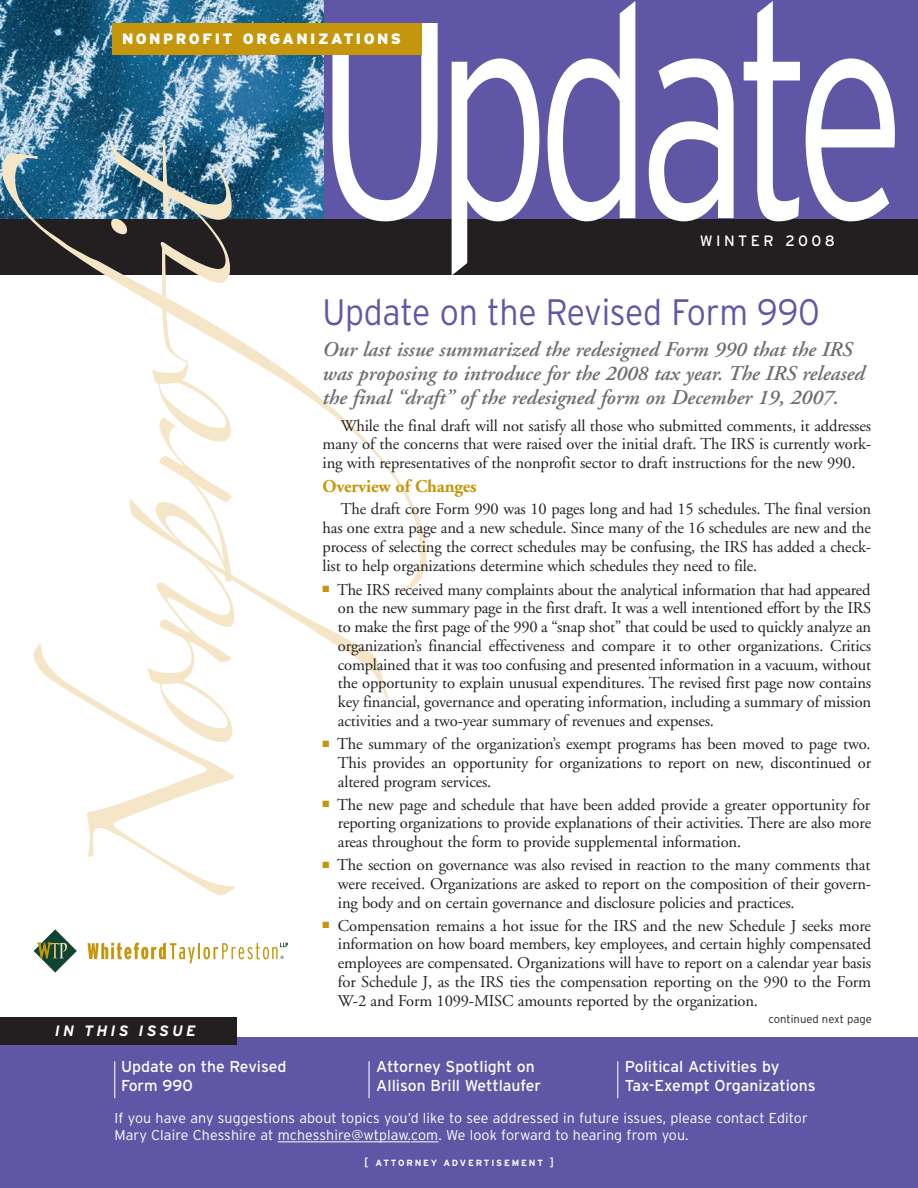
<style>
.page{position:relative;width:918px;height:1188px;background:#fff}
.page>*{position:absolute;margin:0;border:0;box-sizing:border-box;transform-origin:0 0}
.t1{font:300 297.9px "Interstate";letter-spacing:-.07em;color:#fff;scale:.7 1}
.t2{font:300 36.75px "Interstate";letter-spacing:-.005em;color:#5f57a6;scale:.92 1}
.t3{font:italic 600 21px/24px "Adobe Garamond";color:#6c6e70}
.t4{font:700 18px "Adobe Garamond";letter-spacing:-.01em;color:#c5960b}
.t5{font:16.5px/18.8px "Adobe Garamond";letter-spacing:-.01em;color:#231f20;text-align:justify}
.t6{font:15.75px/19.5px "Interstate";color:#fff}
.t7{font:900 15px "Interstate";letter-spacing:.165em;color:#fff}
.t8{font:italic 700 15px "Interstate";letter-spacing:.205em;color:#fff}
.t9{font:15px "Interstate";letter-spacing:.23em;color:#fff}
.t10{font:300 14.25px/17.2px "Interstate";letter-spacing:.005em;color:#fff}
.t11{font:300 11.25px "Interstate";color:#231f20}
.t12{font:700 9px "Interstate";letter-spacing:.205em;color:#fff}
.s1{color:#c5960b}
.s2{font-weight:400;font-size:12px}
</style>
<div class="page">
<img style="left:0;top:0;width:324px;height:219px">
<div style="left:324px;top:0;width:594px;height:219px;background:#5f57a6"></div>
<div style="left:0;top:219px;width:918px;height:56px;background:#231f20"></div>
<svg style="left:34px;top:644px;width:201px;height:251px"></svg>
<svg style="left:148px;top:699px;width:86px;height:43px"></svg>
<svg style="left:129px;top:593px;width:260px;height:106px"></svg>
<svg style="left:2px;top:153px;width:424px;height:440px"></svg>
<svg style="left:110px;top:139px;width:122px;height:144px"></svg>
<svg style="left:152px;top:358px;width:79px;height:144px"></svg>
<div style="left:0;top:1038px;width:918px;height:150px;background:#5f57a6"></div>
<div style="left:0;top:1017px;width:236px;height:28px;background:#231f20"></div>
<svg style="left:34px;top:929px;width:43px;height:43px"></svg>
<svg style="left:88px;top:943px;width:200px;height:20px"></svg>
<div style="left:112px;top:23px;width:309px;height:32px;background:#c5960b"></div>
<hr style="left:278px;top:1142px;width:35px;height:1px;background:#fff">
<svg style="left:313px;top:1142px;width:31px;height:1px"></svg>
<hr style="left:344px;top:1142px;width:55px;height:1px;background:#fff">
<svg style="left:399px;top:1142px;width:39px;height:1px"></svg>
<hr style="left:114px;top:1061px;width:1px;height:37px;background:#fff">
<hr style="left:369px;top:1061px;width:1px;height:37px;background:#fff">
<hr style="left:617px;top:1061px;width:1px;height:37px;background:#fff">
<h1 class="t1" style="left:314px;top:3px;width:848px">Update</h1>
<p class="t7" style="left:122px;top:33px;width:281px">NONPROFIT ORGANIZATIONS</p>
<p class="t9" style="left:700px;top:235px;width:137px">WINTER 2008</p>
<p class="t8" style="left:55px;top:1025px;width:142px">IN THIS ISSUE</p>
<h2 class="t2" style="left:323px;top:299px;width:542px">Update on the Revised Form 990</h2>
<p class="t3" style="left:323px;top:339px;width:544px">Our last issue summarized the redesigned Form 990 that the IRS was proposing to introduce for the 2008 tax year. The IRS released the final “draft” of the redesigned form on December 19, 2007.</p>
<p class="t5" style="left:323px;top:418px;width:550px;text-indent:18px">While the final draft will not satisfy all those who submitted comments, it addresses many of the concerns that were raised over the initial draft. The IRS is currently work&shy;ing with representatives of the nonprofit sector to draft instructions for the new 990.</p>
<p class="t4" style="left:323px;top:479px;width:156px">Overview of Changes</p>
<p class="t5" style="left:323px;top:501px;width:550px;text-indent:18px">The draft core Form 990 was 10 pages long and had 15 schedules. The final version has one extra page and a new schedule. Since many of the 16 schedules are new and the process of selecting the correct schedules may be confusing, the IRS has added a check&shy;list to help organizations determine which schedules they need to file.</p>
<p class="t5" style="left:338px;top:582px;width:535px;text-indent:-15px"><span class="s1">■</span> The IRS received many complaints about the analytical information that had appeared on the new summary page in the first draft. It was a well intentioned effort by the IRS to make the first page of the 990 a “snap shot” that could be used to quickly analyze an organization’s financial effectiveness and compare it to other organizations. Critics complained that it was too confusing and presented information in a vacuum, without the opportunity to explain unusual expenditures. The revised first page now contains key financial, governance and operating information, including a summary of mission activities and a two-year summary of revenues and expenses.</p>
<p class="t5" style="left:338px;top:736px;width:535px;text-indent:-15px"><span class="s1">■</span> The summary of the organization’s exempt programs has been moved to page two.<br>This provides an opportunity for organizations to report on new, discontinued or altered program services.</p>
<p class="t5" style="left:338px;top:797px;width:535px;text-indent:-15px"><span class="s1">■</span> The new page and schedule that have been added provide a greater opportunity for reporting organizations to provide explanations of their activities. There are also more areas throughout the form to provide supplemental information.</p>
<p class="t5" style="left:338px;top:857px;width:535px;text-indent:-15px"><span class="s1">■</span> The section on governance was also revised in reaction to the many comments that were received. Organizations are asked to report on the composition of their govern&shy;ing body and on certain governance and disclosure policies and practices.</p>
<p class="t5" style="left:338px;top:918px;width:535px;text-indent:-15px"><span class="s1">■</span> Compensation remains a hot issue for the IRS and the new Schedule J seeks more information on how board members, key employees, and certain highly compensated employees are compensated. Organizations will have to report on a calendar year basis for Schedule J, as the IRS ties the compensation reporting on the 990 to the Form W-2 and Form 1099-MISC amounts reported by the organization.</p>
<p class="t11" style="left:769px;top:1015px;width:105px">continued next page</p>
<p class="t6" style="left:121px;top:1058px;width:167px">Update on the Revised<br>Form 990</p>
<p class="t6" style="left:376px;top:1058px;width:166px">Attorney Spotlight on<br>Allison Brill Wettlaufer</p>
<p class="t6" style="left:625px;top:1058px;width:192px">Political Activities by<br>Tax-Exempt Organizations</p>
<p class="t10" style="left:114px;top:1110px;width:695px">If you have any suggestions about topics you’d like to see addressed in future issues, please contact Editor<br>Mary Claire Chesshire at mchesshire@wtplaw.com. We look forward to hearing from you.</p>
<p class="t12" style="left:364px;top:1159px;width:191px"><span class="s2">[</span> ATTORNEY ADVERTISEMENT <span class="s2">]</span></p>
</div>
